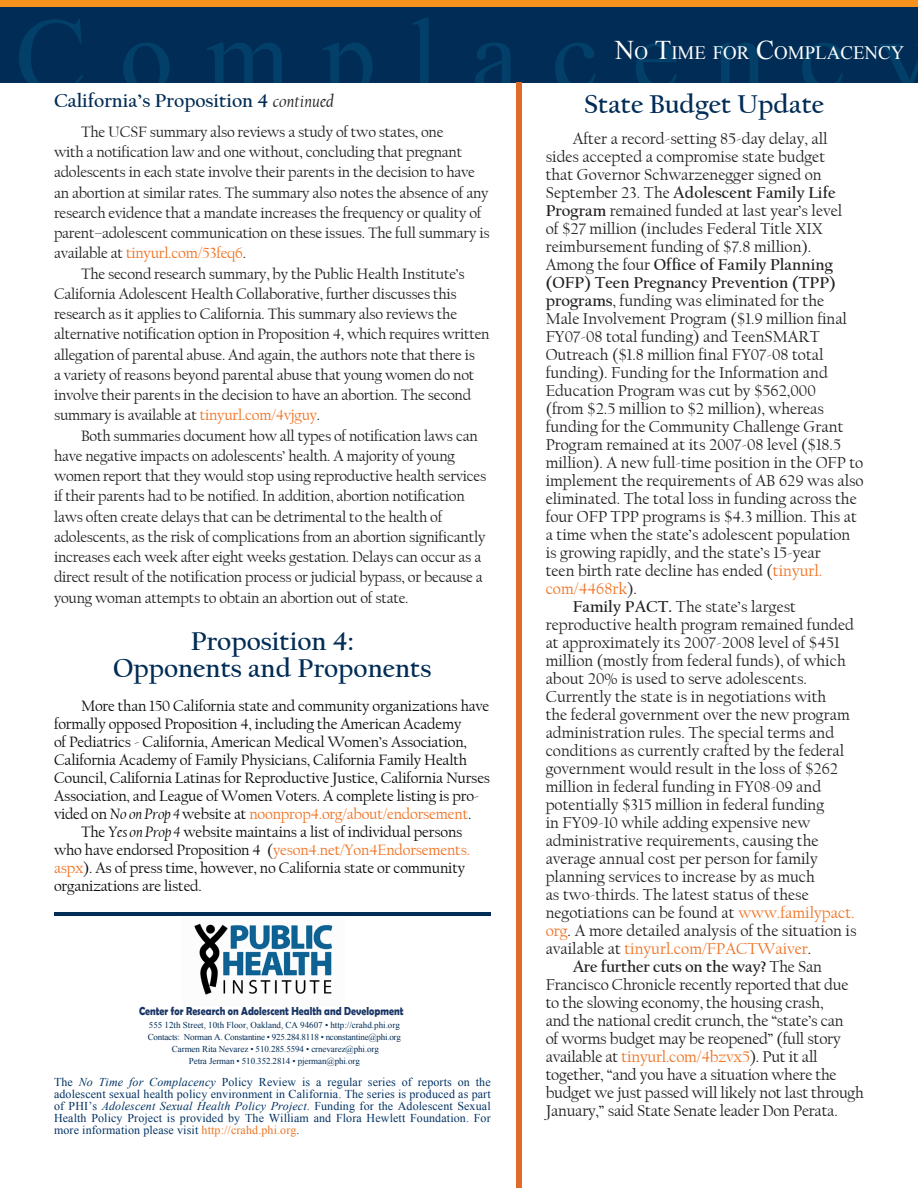
<style>
.page{position:relative;width:918px;height:1188px;background:#fff}
.page>*{position:absolute;margin:0;border:0;box-sizing:border-box;transform-origin:0 0}
.t1{font:700 27px "Californian FB";color:#002c55}
.t2{font:700 19.5px "Californian FB";color:#002c55}
.t3{font:18.9px "Times New Roman";color:#fff}
.t4{font:16.5px/18px "Californian FB";color:#231f20}
.t5{font:15.75px/20.2px "Californian FB";letter-spacing:-.015em;color:#231f20}
.Body_Text{font:15.75px/18px "Californian FB";letter-spacing:-.01em;color:#070a09}
.t6{font:12px/12px "Times New Roman";letter-spacing:.01em;color:#033364;text-align:justify}
.t7{font:700 11.7px "Berlin Sans FB Demi";color:#193564;scale:.85 1}
.t8{font:9px "Times New Roman";letter-spacing:-.01em;color:#002c55}
.s1{font-weight:400;font-style:italic;font-size:18px;color:#231f20}
.s2{color:#f07222}
.s3{font-style:italic}
.s4{color:#ee7323}
.s5{font-size:27px}
.s6{font-weight:700}
</style>
<div class="page">
<div style="left:0;top:0;width:918px;height:86px;background:#f7931d"></div>
<div style="left:0;top:8px;width:918px;height:91px;background:#002c55"></div>
<div style="left:0;top:83px;width:918px;height:82px;background:#fff"></div>
<img style="left:183px;top:912px;width:162px;height:83px">
<hr style="left:54px;top:913px;width:437px;height:3px;background:#002c55">
<div style="left:516px;top:83px;width:6px;height:1105px;background:#de6b27"></div>
<p class="t2" style="left:54px;top:90px;width:281px">California’s Proposition 4 <span class="s1">continued</span></p>
<p class="t5" style="left:54px;top:122px;width:437px;text-indent:27px">The UCSF summary also reviews a study of two states, one<br>with a notification law and one without, concluding that pregnant adolescents in each state involve their parents in the decision to have an abortion at similar rates. The summary also notes the absence of any research evidence that a mandate increases the frequency or quality of parent–adolescent communication on these issues. The full summary is available at <span class="s2">tinyurl.com/53feq6</span>.</p>
<p class="t5" style="left:54px;top:264px;width:437px;text-indent:27px">The second research summary, by the Public Health Institute’s California Adolescent Health Collaborative, further discusses this research as it applies to California. This summary also reviews the alternative notification option in Proposition 4, which requires written allegation of parental abuse. And again, the authors note that there is<br>a variety of reasons beyond parental abuse that young women do not involve their parents in the decision to have an abortion. The second summary is available at <span class="s2">tinyurl.com/4vjguy</span>.</p>
<p class="t5" style="left:54px;top:426px;width:434px;text-indent:27px">Both summaries document how all types of notification laws can have negative impacts on adolescents’ health. A majority of young women report that they would stop using reproductive health services if their parents had to be notified. In addition, abortion notification laws often create delays that can be detrimental to the health of adolescents, as the risk of complications from an abortion significantly increases each week after eight weeks gestation. Delays can occur as a direct result of the notification process or judicial bypass, or because a young woman attempts to obtain an abortion out of state.</p>
<p class="t1" style="left:191px;top:626px;width:165px">Proposition 4:</p>
<p class="t1" style="left:113px;top:653px;width:320px">Opponents and Proponents</p>
<p class="Body_Text" style="left:54px;top:698px;width:438px;text-indent:27px">More than 150 California state and community organizations have formally opposed Proposition 4, including the American Academy<br>of Pediatrics - California, American Medical Women’s Association, California Academy of Family Physicians, California Family Health Council, California Latinas for Reproductive Justice, California Nurses Association, and League of Women Voters. A complete listing is pro&shy;vided on <span class="s3">No on Prop 4</span> website at <span class="s2">noonprop4.org/about/endorsement</span>.</p>
<p class="Body_Text" style="left:54px;top:824px;width:418px;text-indent:27px">The <span class="s3">Yes on Prop 4</span> website maintains a list of individual persons who have endorsed Proposition 4 (<span class="s2">yeson4.net/Yon4Endorsements. aspx</span>). As of press time, however, no California state or community organizations are listed.</p>
<p class="t7" style="left:139px;top:1004px;width:313px">Center for Research on Adolescent Health and Development</p>
<p class="t8" style="left:149px;top:1019px;width:253px">555 12th Street, 10th Floor, Oakland, CA 94607 • http://crahd.phi.org</p>
<p class="t8" style="left:148px;top:1031px;width:255px">Contacts: Norman A. Constantine • 925.284.8118 • nconstantine@phi.org</p>
<p class="t8" style="left:172px;top:1043px;width:209px">Carmen Rita Nevarez • 510.285.5594 • crnevarez@phi.org</p>
<p class="t8" style="left:189px;top:1055px;width:173px">Petra Jerman • 510.352.2814 • pjerman@phi.org</p>
<p class="t6" style="left:54px;top:1076px;width:438px">The <span class="s3">No Time for Complacency</span> Policy Review is a regular series of reports on the adolescent sexual health policy environment in California. The series is produced as part of PHI’s <span class="s3">Adolescent Sexual Health Policy Project</span>. Funding for the Adolescent Sexual Health Policy Project is provided by The William and Flora Hewlett Foundation. For more information please visit <span class="s4">http://crahd.phi.org</span>.</p>
<p class="t3" style="left:615px;top:40px;width:291px"><span class="s5">N</span>o <span class="s5">T</span>ime for <span class="s5">C</span>omplacency</p>
<p class="t1" style="left:584px;top:89px;width:242px">State Budget Update</p>
<p class="t4" style="left:546px;top:130px;width:320px;text-indent:27px">After a record-setting 85-day delay, all sides accepted a compromise state budget<br>that Governor Schwarzenegger signed on September 23. The <span class="s6">Adolescent Family Life Program</span> remained funded at last year’s level<br>of $27 million (includes Federal Title XIX reimbursement funding of $7.8 million).<br>Among the four <span class="s6">Office of Family Planning (OFP) Teen Pregnancy Prevention (TPP) programs</span>, funding was eliminated for the<br>Male Involvement Program ($1.9 million final FY07-08 total funding) and TeenSMART Outreach ($1.8 million final FY07-08 total funding). Funding for the Information and Education Program was cut by $562,000<br>(from $2.5 million to $2 million), whereas funding for the Community Challenge Grant Program remained at its 2007-08 level ($18.5 million). A new full-time position in the OFP to implement the requirements of AB 629 was also eliminated. The total loss in funding across the four OFP TPP programs is $4.3 million. This at a time when the state’s adolescent population is growing rapidly, and the state’s 15-year<br>teen birth rate decline has ended (<span class="s2">tinyurl. com/4468rk</span>).</p>
<p class="t4" style="left:546px;top:598px;width:312px;text-indent:27px"><span class="s6">Family PACT.</span> The state’s largest reproductive health program remained funded at approximately its 2007-2008 level of $451 million (mostly from federal funds), of which about 20% is used to serve adolescents.<br>Currently the state is in negotiations with<br>the federal government over the new program administration rules. The special terms and conditions as currently crafted by the federal government would result in the loss of $262 million in federal funding in FY08-09 and potentially $315 million in federal funding<br>in FY09-10 while adding expensive new administrative requirements, causing the average annual cost per person for family planning services to increase by as much<br>as two-thirds. The latest status of these negotiations can be found at <span class="s2">www.familypact. org</span>. A more detailed analysis of the situation is available at <span class="s2">tinyurl.com/FPACTWaiver</span>.</p>
<p class="t4" style="left:546px;top:958px;width:320px;text-indent:27px"><span class="s6">Are further cuts on the way?</span> The San Francisco Chronicle recently reported that due to the slowing economy, the housing crash,<br>and the national credit crunch, the “state’s can<br>of worms budget may be reopened” (full story available at <span class="s2">tinyurl.com/4bzvx5</span>). Put it all together, “and you have a situation where the budget we just passed will likely not last through January,” said State Senate leader Don Perata.</p>
</div>
